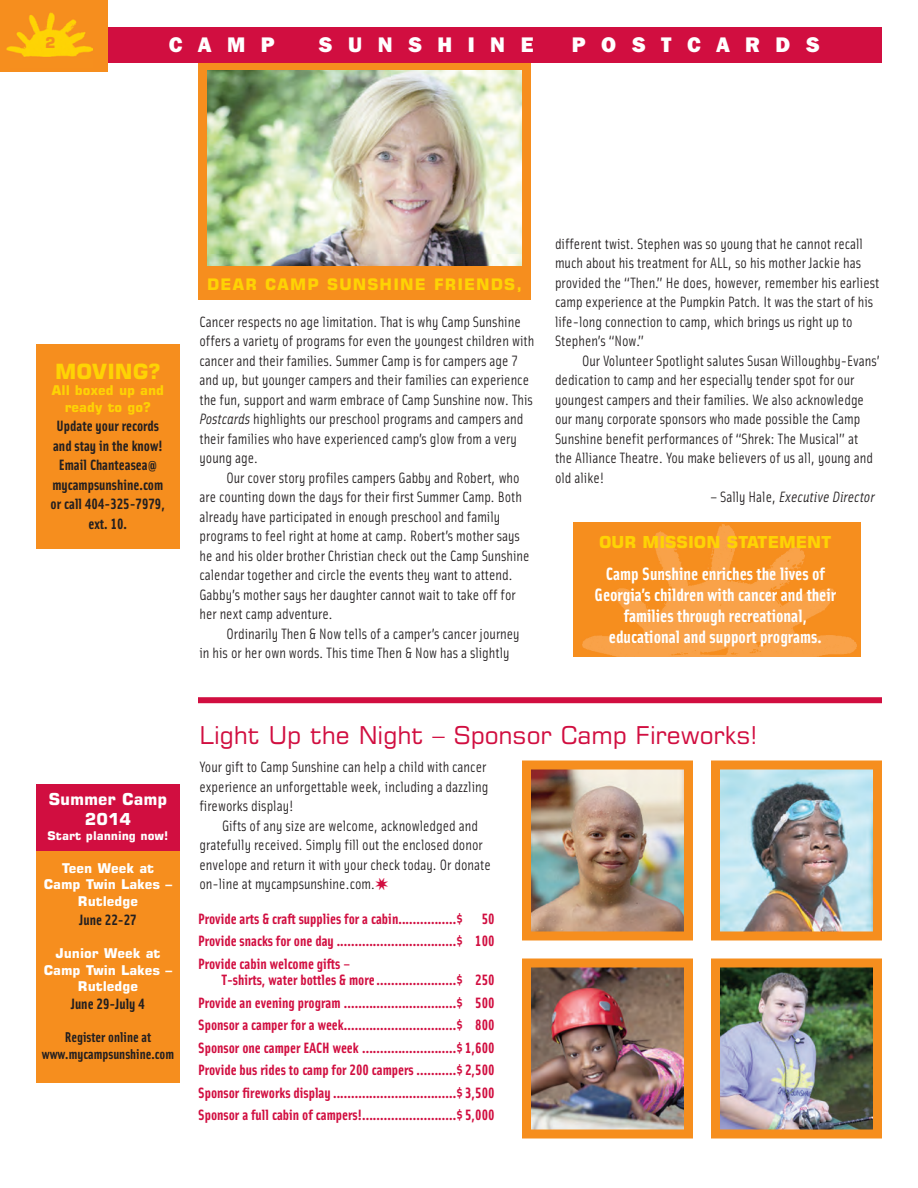
<style>
.page{position:relative;width:918px;height:1188px;background:#fff}
.page>*{position:absolute;margin:0;border:0;box-sizing:border-box;transform-origin:0 0}
.t1{font:24.6px "Square 721 BT";letter-spacing:-.005em;color:#d10e40}
.t2{font:800 21px "Franklin Gothic IT Cby BT";letter-spacing:.74em;color:#fff}
.t3{font:700 21px "Square 721 BT";color:#fed304}
.t4{font:700 18px/21px "Solex";color:#fff;text-align:center}
.t5{font:700 16.5px "Square 721 BT";color:#fed304}
.t6{font:700 16.5px/19.5px "Square 721 BT";color:#fff;text-align:center}
.t7{font:700 15.9px "Square 721 BT";letter-spacing:.07em;color:#fed304}
.t8{font:15px/19.5px "Solex Regular Lining";color:#231f20}
.t9{font:15px/22.5px "Solex Bold Lining";color:#d10e40;text-align:justify}
.t10{font:700 15px/19.5px "Solex";color:#231f20;text-align:center}
.t11{font:15px "Solex Bold Lining";color:#231f20}
.t12{font:italic 15px "Solex";color:#231f20}
.t13{font:700 15px "Square 721 BT";color:#f68e1e}
.t14{font:14.25px/16.5px "Solex Bold Lining";color:#231f20;text-align:center}
.t15{font:700 13.5px/16.5px "Square 721 BT";color:#fff;text-align:center}
.t16{font:700 13.5px/16.5px "Square 721 BT";color:#fed304;text-align:center}
.t17{font:700 12px "Square 721 BT";color:#fff}
.s1{font-family:"Solex";font-weight:700}
.s2{font-family:"Solex Bold Lining";font-weight:400}
.s3{font-family:"Solex";font-style:italic}
.s4{font-family:"Solex Regular Lining";font-style:normal}
.s5{color:#d10e40}
</style>
<div class="page">
<div style="left:198px;top:63px;width:333px;height:236px;background:#f68e1e"></div>
<div style="left:36px;top:27px;width:846px;height:36px;background:#d10e40"></div>
<div style="left:0;top:0;width:108px;height:72px;background:#f68e1e"></div>
<img style="left:7px;top:13px;width:86px;height:44px">
<div style="left:198px;top:697px;width:684px;height:6px;background:#d10e40"></div>
<div style="left:573px;top:522px;width:288px;height:135px;background:#f68e1e"></div>
<img style="left:582px;top:524px;width:275px;height:133px">
<div style="left:36px;top:345px;width:144px;height:204px;background:#f68e1e"></div>
<img style="left:532px;top:770px;width:151px;height:160px">
<div style="left:522px;top:760px;width:171px;height:180px;border:9px solid #f68e1e"></div>
<img style="left:721px;top:770px;width:151px;height:160px">
<div style="left:711px;top:760px;width:171px;height:180px;border:9px solid #f68e1e"></div>
<img style="left:532px;top:968px;width:151px;height:160px">
<div style="left:522px;top:958px;width:171px;height:180px;border:9px solid #f68e1e"></div>
<img style="left:721px;top:968px;width:151px;height:160px">
<div style="left:711px;top:958px;width:171px;height:180px;border:9px solid #f68e1e"></div>
<img style="left:207px;top:70px;width:315px;height:196px">
<div style="left:36px;top:849px;width:144px;height:234px;background:#f68e1e"></div>
<div style="left:36px;top:784px;width:144px;height:67px;background:#d10e40"></div>
<p class="t13" style="left:45px;top:37px;width:12px">2</p>
<h2 class="t2" style="left:169px;top:37px;width:107px">CAMP</h2>
<h2 class="t2" style="left:319px;top:37px;width:217px">SUNSHINE</h2>
<h2 class="t2" style="left:572px;top:37px;width:249px">POSTCARDS</h2>
<h2 class="t3" style="left:55px;top:363px;width:107px">MOVING?</h2>
<p class="t16" style="left:51px;top:383px;width:114px">All boxed up and ready to go?</p>
<p class="t10" style="left:52px;top:416px;width:113px">Update your records and stay in the know!<br>Email Chanteasea@ mycampsunshine.com</p>
<p class="t11" style="left:51px;top:495px;width:116px"><span class="s1">or call</span> 404-325-7979<span class="s1">,</span></p>
<p class="t10" style="left:88px;top:514px;width:40px">ext. <span class="s2">10</span>.</p>
<p class="t7" style="left:207px;top:278px;width:316px">DEAR CAMP SUNSHINE FRIENDS,</p>
<p class="t8" style="left:200px;top:312px;width:336px">Cancer respects no age limitation. That is why Camp Sunshine offers a variety of programs for even the youngest children with cancer and their families. Summer Camp is for campers age 7 and up, but younger campers and their families can experience the fun, support and warm embrace of Camp Sunshine now. This <span class="s3">Postcards</span> highlights our preschool programs and campers and their families who have experienced camp’s glow from a very young age.</p>
<p class="t8" style="left:200px;top:468px;width:332px;text-indent:27px">Our cover story profiles campers Gabby and Robert, who are counting down the days for their first Summer Camp. Both already have participated in enough preschool and family programs to feel right at home at camp. Robert’s mother says he and his older brother Christian check out the Camp Sunshine calendar together and circle the events they want to attend.<br>Gabby’s mother says her daughter cannot wait to take off for her next camp adventure.</p>
<p class="t8" style="left:200px;top:624px;width:322px;text-indent:27px">Ordinarily Then &amp; Now tells of a camper’s cancer journey in his or her own words. This time Then &amp; Now has a slightly</p>
<p class="t8" style="left:555px;top:234px;width:326px">different twist. Stephen was so young that he cannot recall much about his treatment for ALL, so his mother Jackie has provided the “Then.” He does, however, remember his earliest camp experience at the Pumpkin Patch. It was the start of his life-long connection to camp, which brings us right up to Stephen’s “Now.”</p>
<p class="t8" style="left:555px;top:351px;width:326px;text-indent:27px">Our Volunteer Spotlight salutes Susan Willoughby-Evans’ dedication to camp and her especially tender spot for our youngest campers and their families. We also acknowledge our many corporate sponsors who made possible the Camp Sunshine benefit performances of “Shrek: The Musical” at<br>the Alliance Theatre. You make believers of us all, young and old alike!</p>
<p class="t12" style="left:711px;top:488px;width:166px"><span class="s4">– Sally Hale,</span> Executive Director</p>
<p class="t5" style="left:599px;top:536px;width:234px">OUR MISSION STATEMENT</p>
<p class="t4" style="left:595px;top:563px;width:243px">Camp Sunshine enriches the lives of Georgia’s children with cancer and their families through recreational, educational and support programs.</p>
<p class="t6" style="left:49px;top:791px;width:120px">Summer Camp<br>2014</p>
<p class="t17" style="left:48px;top:831px;width:122px">Start planning now!</p>
<p class="t15" style="left:44px;top:861px;width:130px">Teen Week at<br>Camp Twin Lakes –<br>Rutledge</p>
<p class="t11" style="left:79px;top:911px;width:59px">June 22-27</p>
<p class="t15" style="left:44px;top:946px;width:130px">Junior Week at<br>Camp Twin Lakes –<br>Rutledge</p>
<p class="t11" style="left:71px;top:995px;width:75px">June 29-July 4</p>
<p class="t14" style="left:42px;top:1029px;width:134px">Register online at www.mycampsunshine.com</p>
<h1 class="t1" style="left:200px;top:726px;width:559px">Light Up the Night – Sponsor Camp Fireworks!</h1>
<p class="t8" style="left:200px;top:758px;width:290px">Your gift to Camp Sunshine can help a child with cancer experience an unforgettable week, including a dazzling fireworks display!</p>
<p class="t8" style="left:200px;top:816px;width:293px;text-indent:22px">Gifts of any size are welcome, acknowledged and gratefully received. Simply fill out the enclosed donor envelope and return it with your check today. Or donate on-line at mycampsunshine.com.<span class="s5">✷</span></p>
<p class="t9" style="left:198px;top:907px;width:266px">Provide arts &amp; craft supplies for a cabin................$</p>
<p class="t9" style="left:198px;top:907px;width:298px;text-indent:284px">50<br>Provide snacks for one day .................................$ 100<br>Provide cabin welcome gifts –</p>
<p class="t9" style="left:198px;top:969px;width:298px;text-indent:24px">T-shirts, water bottles &amp; more ......................$ 250<br>Provide an evening program ...............................$ 500<br>Sponsor a camper for a week...............................$ 800<br>Sponsor one camper EACH week ..........................$ 1,600<br>Provide bus rides to camp for 200 campers ...........$ 2,500<br>Sponsor fireworks display ..................................$ 3,500<br>Sponsor a full cabin of campers!..........................$ 5,000</p>
</div>
